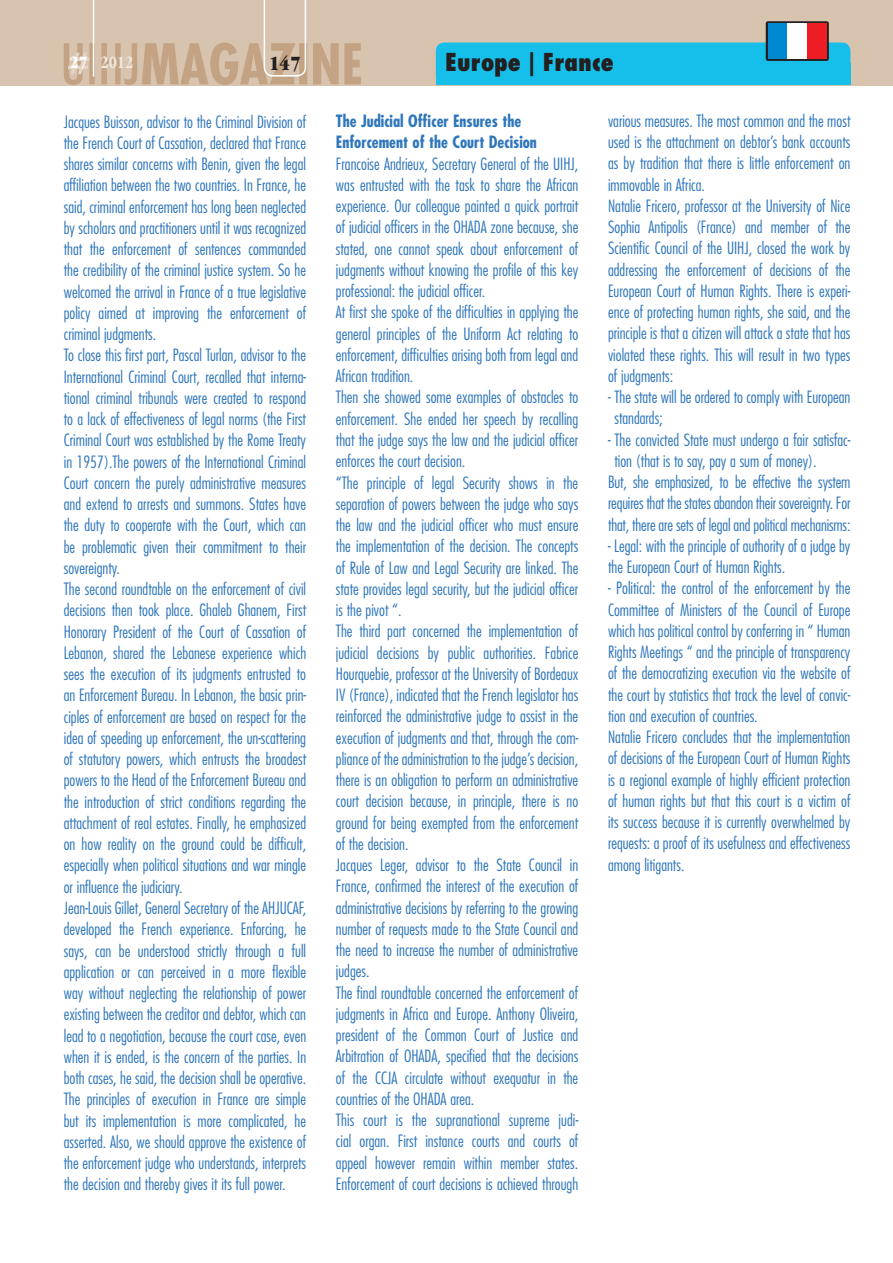
<style>
.page{position:relative;width:893px;height:1263px;background:#fff}
.page>*{position:absolute;margin:0;border:0;box-sizing:border-box;transform-origin:0 0}
.t1{font:800 condensed 24px "Futura Std";color:#231f20}
.t2{font:21px "ITC Garamond Std Ult Cond";color:#231f20}
.t3{font:700 condensed 18px "ITC Garamond Std";color:#f0e9df}
.t4{font:300 condensed 16.5px/21.3px "Futura Std";color:#2e76bc}
.t5{font:700 condensed 16.5px/21.3px "Futura Std";color:#2e76bc}
.s1{font-family:"ITC Garamond Std Ult Cond";font-weight:400;font-stretch:normal;color:#fff}
</style>
<div class="page">
<div style="left:0;top:0;width:893px;height:85px;background:#d8c3ae"></div>
<svg style="left:64px;top:0;width:297px;height:85px"></svg>
<div style="left:436px;top:43px;width:414px;height:42px;background:#15bfe9;border-radius:9px"></div>
<div style="left:766px;top:21px;width:63px;height:40px;background:#231f20;border-radius:2px"></div>
<div style="left:768px;top:23px;width:19px;height:36px;background:#0089cf"></div>
<div style="left:787px;top:23px;width:20px;height:36px;background:#fff"></div>
<div style="left:807px;top:23px;width:20px;height:36px;background:#ee1d23"></div>
<p class="t3" style="left:70px;top:52px;width:65px"><span class="s1">27</span> 2012</p>
<p class="t2" style="left:269px;top:51px;width:33px">147</p>
<h1 class="t1" style="left:445px;top:47px;width:170px">Europe | France</h1>
<p class="t4" style="left:64px;top:111px;width:244px">Jacques Buisson, advisor to the Criminal Division of the French Court of Cassation, declared that France shares similar concerns with Benin, given the legal affiliation between the two countries. In France, he said, criminal enforcement has long been neglected by scholars and practitioners until it was recognized that the enforcement of sentences commanded the credibility of the criminal justice system. So he welcomed the arrival in France of a true legislative policy aimed at improving the enforcement of criminal judgments.<br>To close this first part, Pascal Turlan, advisor to the International Criminal Court, recalled that interna&shy;tional criminal tribunals were created to respond to a lack of effectiveness of legal norms (the First Criminal Court was established by the Rome Treaty in 1957).The powers of the International Criminal Court concern the purely administrative measures and extend to arrests and summons. States have the duty to cooperate with the Court, which can be problematic given their commitment to their sovereignty.<br>The second roundtable on the enforcement of civil decisions then took place. Ghaleb Ghanem, First Honorary President of the Court of Cassation of Lebanon, shared the Lebanese experience which sees the execution of its judgments entrusted to an Enforcement Bureau. In Lebanon, the basic prin&shy;ciples of enforcement are based on respect for the idea of speeding up enforcement, the un-scattering of statutory powers, which entrusts the broadest powers to the Head of the Enforcement Bureau and the introduction of strict conditions regarding the attachment of real estates. Finally, he emphasized on how reality on the ground could be difficult, especially when political situations and war mingle or influence the judiciary.<br>Jean-Louis Gillet, General Secretary of the AHJUCAF, developed the French experience. Enforcing, he says, can be understood strictly through a full application or can perceived in a more flexible way without neglecting the relationship of power existing between the creditor and debtor, which can lead to a negotiation, because the court case, even when it is ended, is the concern of the parties. In both cases, he said, the decision shall be operative.<br>The principles of execution in France are simple but its implementation is more complicated, he asserted. Also, we should approve the existence of the enforcement judge who understands, interprets the decision and thereby gives it its full power.</p>
<p class="t5" style="left:336px;top:110px;width:203px">The Judicial Officer Ensures the<br>Enforcement of the Court Decision</p>
<p class="t4" style="left:336px;top:153px;width:244px">Francoise Andrieux, Secretary General of the UIHJ, was entrusted with the task to share the African experience. Our colleague painted a quick portrait of judicial officers in the OHADA zone because, she stated, one cannot speak about enforcement of judgments without knowing the profile of this key professional: the judicial officer.<br>At first she spoke of the difficulties in applying the general principles of the Uniform Act relating to enforcement, difficulties arising both from legal and African tradition.<br>Then she showed some examples of obstacles to enforcement. She ended her speech by recalling that the judge says the law and the judicial officer enforces the court decision.<br>“The principle of legal Security shows in the separation of powers between the judge who says the law and the judicial officer who must ensure the implementation of the decision. The concepts of Rule of Law and Legal Security are linked. The state provides legal security, but the judicial officer is the pivot “.<br>The third part concerned the implementation of judicial decisions by public authorities. Fabrice Hourquebie, professor at the University of Bordeaux IV (France), indicated that the French legislator has reinforced the administrative judge to assist in the execution of judgments and that, through the com&shy;pliance of the administration to the judge’s decision, there is an obligation to perform an administrative court decision because, in principle, there is no ground for being exempted from the enforcement of the decision.<br>Jacques Leger, advisor to the State Council in France, confirmed the interest of the execution of administrative decisions by referring to the growing number of requests made to the State Council and the need to increase the number of administrative judges.<br>The final roundtable concerned the enforcement of judgments in Africa and Europe. Anthony Oliveira, president of the Common Court of Justice and Arbitration of OHADA, specified that the decisions of the CCJA circulate without exequatur in the countries of the OHADA area.<br>This court is the supranational supreme judi&shy;cial organ. First instance courts and courts of appeal however remain within member states.<br>Enforcement of court decisions is achieved through</p>
<p class="t4" style="left:608px;top:110px;width:244px">various measures. The most common and the most used is the attachment on debtor’s bank accounts as by tradition that there is little enforcement on immovable in Africa.<br>Natalie Fricero, professor at the University of Nice Sophia Antipolis (France) and member of the Scientific Council of the UIHJ, closed the work by addressing the enforcement of decisions of the European Court of Human Rights. There is experi&shy;ence of protecting human rights, she said, and the principle is that a citizen will attack a state that has violated these rights. This will result in two types of judgments:</p>
<p class="t4" style="left:614px;top:386px;width:237px;text-indent:-6px">- The state will be ordered to comply with European standards;</p>
<p class="t4" style="left:608px;top:429px;width:244px">- The convicted State must undergo a fair satisfac-</p>
<p class="t4" style="left:614px;top:450px;width:204px">tion (that is to say, pay a sum of money).</p>
<p class="t4" style="left:608px;top:471px;width:244px">But, she emphasized, to be effective the system</p>
<p class="t4" style="left:608px;top:493px;width:244px">requires that the states abandon their sovereignty. For</p>
<p class="t4" style="left:608px;top:514px;width:244px">that, there are sets of legal and political mechanisms:</p>
<p class="t4" style="left:608px;top:535px;width:244px">- Legal: with the principle of authority of a judge by the European Court of Human Rights.</p>
<p class="t4" style="left:608px;top:578px;width:244px">- Political: the control of the enforcement by the Committee of Ministers of the Council of Europe which has political control by conferring in “ Human Rights Meetings “ and the principle of transparency of the democratizing execution via the website of the court by statistics that track the level of convic&shy;tion and execution of countries.<br>Natalie Fricero concludes that the implementation of decisions of the European Court of Human Rights is a regional example of highly efficient protection of human rights but that this court is a victim of its success because it is currently overwhelmed by requests: a proof of its usefulness and effectiveness among litigants.</p>
</div>
